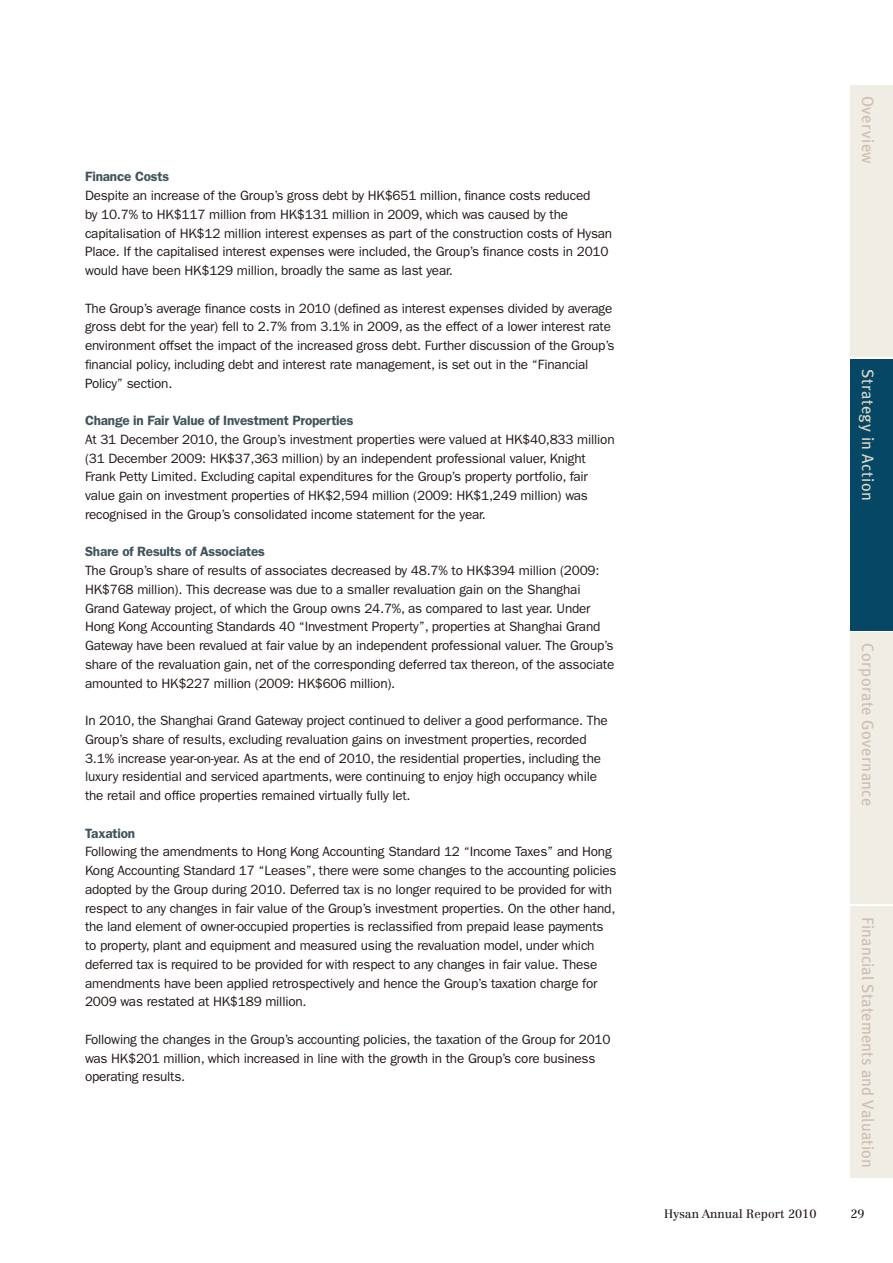
<style>
.page{position:relative;width:893px;height:1263px;background:#fff}
.page>*{position:absolute;margin:0;border:0;box-sizing:border-box;transform-origin:0 0}
.t1{font:16.5px "Meta Plus";letter-spacing:.015em;color:#cebeb2}
.t2{font:16.5px "Meta Plus";letter-spacing:.025em;color:#dcd7c5}
.t3{font:13.5px/18.8px "ITC Franklin Gothic Std";letter-spacing:-.015em;color:#231916}
.t4{font:12px "Centennial LT Std";color:#231916}
.s1{font-weight:600;color:#40545b}
</style>
<div class="page">
<div style="left:850px;top:85px;width:43px;height:272px;background:#efede4"></div>
<div style="left:850px;top:632px;width:43px;height:272px;background:#efede4"></div>
<div style="left:850px;top:359px;width:43px;height:271px;background:#054765"></div>
<div style="left:850px;top:906px;width:43px;height:272px;background:#efede4"></div>
<p class="t3" style="left:85px;top:167px;width:529px"><span class="s1">Finance Costs<br></span>Despite an increase of the Group’s gross debt by HK$651 million, finance costs reduced<br>by 10.7% to HK$117 million from HK$131 million in 2009, which was caused by the capitalisation of HK$12 million interest expenses as part of the construction costs of Hysan Place. If the capitalised interest expenses were included, the Group’s finance costs in 2010 would have been HK$129 million, broadly the same as last year.</p>
<p class="t3" style="left:85px;top:299px;width:531px">The Group’s average finance costs in 2010 (defined as interest expenses divided by average gross debt for the year) fell to 2.7% from 3.1% in 2009, as the effect of a lower interest rate environment offset the impact of the increased gross debt. Further discussion of the Group’s financial policy, including debt and interest rate management, is set out in the “Financial Policy” section.</p>
<p class="t3" style="left:85px;top:411px;width:531px"><span class="s1">Change in Fair Value of Investment Properties<br></span>At 31 December 2010, the Group’s investment properties were valued at HK$40,833 million (31 December 2009: HK$37,363 million) by an independent professional valuer, Knight Frank Petty Limited. Excluding capital expenditures for the Group’s property portfolio, fair value gain on investment properties of HK$2,594 million (2009: HK$1,249 million) was recognised in the Group’s consolidated income statement for the year.</p>
<p class="t3" style="left:85px;top:542px;width:531px"><span class="s1">Share of Results of Associates<br></span>The Group’s share of results of associates decreased by 48.7% to HK$394 million (2009:<br>HK$768 million). This decrease was due to a smaller revaluation gain on the Shanghai Grand Gateway project, of which the Group owns 24.7%, as compared to last year. Under Hong Kong Accounting Standards 40 “Investment Property”, properties at Shanghai Grand Gateway have been revalued at fair value by an independent professional valuer. The Group’s share of the revaluation gain, net of the corresponding deferred tax thereon, of the associate amounted to HK$227 million (2009: HK$606 million).</p>
<p class="t3" style="left:85px;top:711px;width:524px">In 2010, the Shanghai Grand Gateway project continued to deliver a good performance. The Group’s share of results, excluding revaluation gains on investment properties, recorded 3.1% increase year-on-year. As at the end of 2010, the residential properties, including the luxury residential and serviced apartments, were continuing to enjoy high occupancy while the retail and office properties remained virtually fully let.</p>
<p class="t3" style="left:85px;top:824px;width:533px"><span class="s1">Taxation<br></span>Following the amendments to Hong Kong Accounting Standard 12 “Income Taxes” and Hong Kong Accounting Standard 17 “Leases”, there were some changes to the accounting policies adopted by the Group during 2010. Deferred tax is no longer required to be provided for with respect to any changes in fair value of the Group’s investment properties. On the other hand, the land element of owner-occupied properties is reclassified from prepaid lease payments to property, plant and equipment and measured using the revaluation model, under which deferred tax is required to be provided for with respect to any changes in fair value. These amendments have been applied retrospectively and hence the Group’s taxation charge for 2009 was restated at HK$189 million.</p>
<p class="t3" style="left:85px;top:1030px;width:527px">Following the changes in the Group’s accounting policies, the taxation of the Group for 2010 was HK$201 million, which increased in line with the growth in the Group’s core business operating results.</p>
<p class="t1" style="left:877px;top:96px;width:70px;rotate:90deg">Overview</p>
<p class="t2" style="left:878px;top:369px;width:133px;rotate:90deg">Strategy in Action</p>
<p class="t1" style="left:878px;top:643px;width:165px;rotate:90deg">Corporate Governance</p>
<p class="t1" style="left:878px;top:917px;width:252px;rotate:90deg">Financial Statements and Valuation</p>
<p class="t4" style="left:664px;top:1207px;width:154px">Hysan Annual Report 2010</p>
<p class="t4" style="left:850px;top:1207px;width:16px">29</p>
</div>
